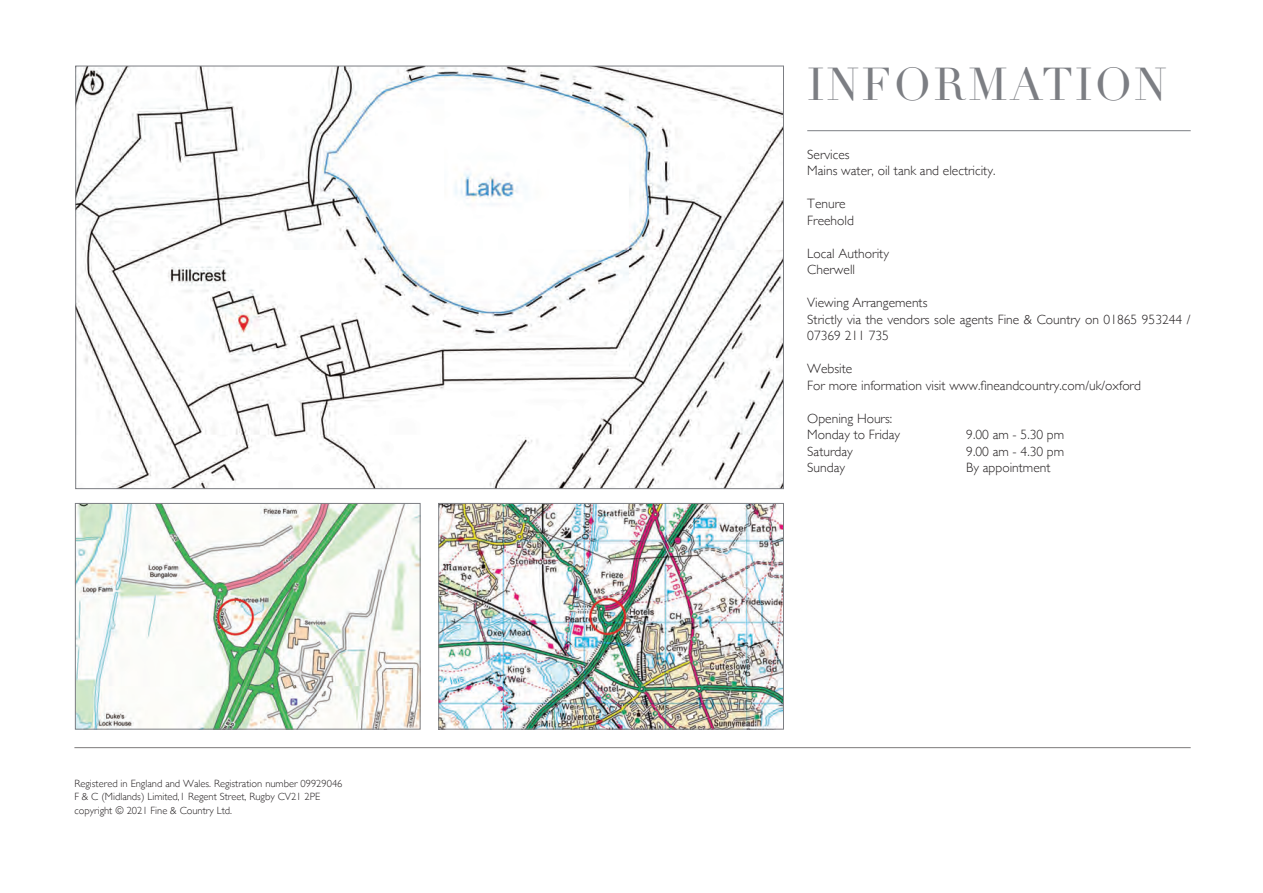
<style>
.page{position:relative;width:1263px;height:893px;background:#fff}
.page>*{position:absolute;margin:0;border:0;box-sizing:border-box;transform-origin:0 0}
.t1{font:45px "Didot";letter-spacing:.05em;color:#7c7e83}
.t2{font:300 13.5px/16.5px "Gill Sans";color:#231f20}
.t3{font:300 10.5px/13.5px "Gill Sans";color:#231f20}
</style>
<div class="page">
<hr style="left:74px;top:747px;width:1117px;height:1px;background:#231f20">
<hr style="left:807px;top:130px;width:384px;height:1px;background:#7c7e83">
<img style="left:77px;top:68px;width:705px;height:419px">
<img style="left:77px;top:505px;width:341px;height:222px">
<div style="left:75px;top:503px;width:345px;height:226px;border:1px solid #7c7e83"></div>
<img style="left:440px;top:505px;width:342px;height:222px">
<div style="left:438px;top:503px;width:346px;height:226px;border:1px solid #7c7e83"></div>
<p class="t3" style="left:74px;top:776px;width:270px">Registered in England and Wales. Registration number 09929046<br>F &amp; C (Midlands) Limited,1 Regent Street, Rugby CV21 2PE copyright © 2021 Fine &amp; Country Ltd.</p>
<h1 class="t1" style="left:807px;top:57px;width:361px">INFORMATION</h1>
<p class="t2" style="left:807px;top:146px;width:190px">Services<br>Mains water, oil tank and electricity.</p>
<p class="t2" style="left:807px;top:195px;width:48px">Tenure<br>Freehold</p>
<p class="t2" style="left:807px;top:244px;width:83px">Local Authority<br>Cherwell</p>
<p class="t2" style="left:807px;top:294px;width:385px">Viewing Arrangements<br>Strictly via the vendors sole agents Fine &amp; Country on 01865 953244 /<br>07369 211 735</p>
<p class="t2" style="left:807px;top:360px;width:335px">Website<br>For more information visit www.fineandcountry.com/uk/oxford</p>
<p class="t2" style="left:807px;top:409px;width:94px">Opening Hours:<br>Monday to Friday</p>
<p class="t2" style="left:966px;top:426px;width:99px">9.00 am - 5.30 pm</p>
<p class="t2" style="left:807px;top:442px;width:47px">Saturday</p>
<p class="t2" style="left:966px;top:442px;width:99px">9.00 am - 4.30 pm</p>
<p class="t2" style="left:807px;top:459px;width:39px">Sunday</p>
<p class="t2" style="left:966px;top:459px;width:86px">By appointment</p>
</div>
